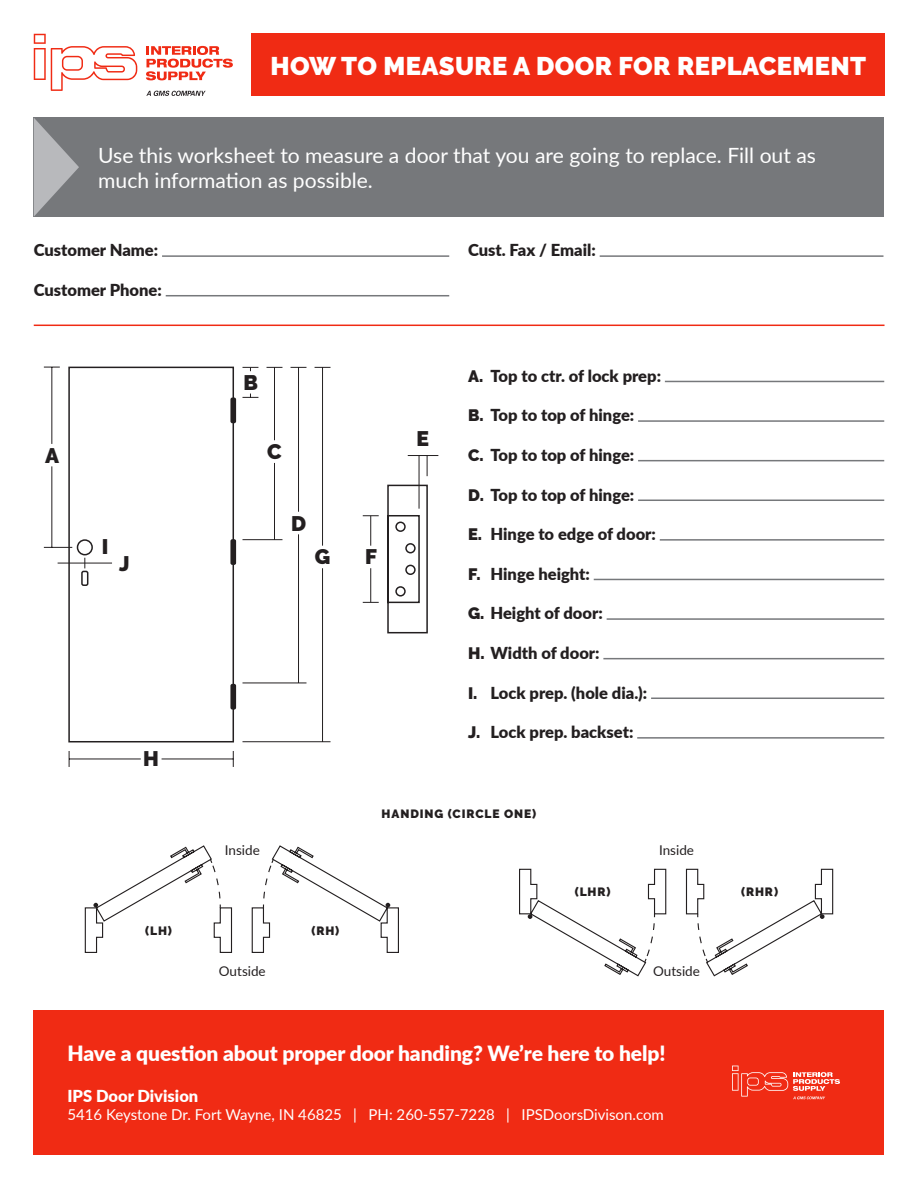
<style>
.page{position:relative;width:918px;height:1188px;background:#fff}
.page>*{position:absolute;margin:0;border:0;box-sizing:border-box;transform-origin:0 0}
.t1{font:900 25.5px "Raleway";letter-spacing:.015em;color:#fff}
.t2{font:21px/25.2px "Lato";color:#fff}
.t3{font:900 21px "Lato";letter-spacing:-.005em;color:#fff}
.t4{font:900 21px "Raleway";color:#231f20}
.t5{font:900 16.5px "Lato";color:#231f20}
.t6{font:900 16.5px "Lato";color:#fff}
.t7{font:15px "Lato";color:#fff}
.t8{font:13.5px "Lato";color:#231f20}
.t9{font:900 12px "Raleway";letter-spacing:.075em;color:#231f20}
.s1{font-family:"Raleway"}
</style>
<div class="page">
<hr style="left:162px;top:255px;width:287px;height:2px;background:#76787b">
<hr style="left:166px;top:295px;width:283px;height:1px;background:#76787b">
<hr style="left:600px;top:255px;width:284px;height:2px;background:#76787b">
<svg style="left:34px;top:34px;width:103px;height:57px"></svg>
<svg style="left:146px;top:46px;width:87px;height:34px"></svg>
<svg style="left:146px;top:91px;width:60px;height:5px"></svg>
<div style="left:251px;top:34px;width:634px;height:62px;background:#f02b14"></div>
<div style="left:34px;top:118px;width:850px;height:99px;background:#76787b"></div>
<svg style="left:34px;top:118px;width:45px;height:98px"></svg>
<hr style="left:34px;top:325px;width:851px;height:1px;background:#f02b14">
<div style="left:34px;top:1010px;width:850px;height:144px;background:#f02b14"></div>
<svg style="left:732px;top:1066px;width:108px;height:33px"></svg>
<svg style="left:251px;top:845px;width:148px;height:108px"></svg>
<svg style="left:84px;top:845px;width:149px;height:108px"></svg>
<svg style="left:685px;top:868px;width:149px;height:109px"></svg>
<svg style="left:519px;top:868px;width:148px;height:109px"></svg>
<hr style="left:665px;top:381px;width:219px;height:1px;background:#76787b">
<hr style="left:638px;top:420px;width:246px;height:2px;background:#76787b">
<hr style="left:638px;top:460px;width:246px;height:1px;background:#76787b">
<hr style="left:638px;top:500px;width:246px;height:1px;background:#76787b">
<hr style="left:660px;top:539px;width:224px;height:2px;background:#76787b">
<hr style="left:594px;top:579px;width:290px;height:1px;background:#76787b">
<hr style="left:607px;top:618px;width:277px;height:2px;background:#76787b">
<hr style="left:603px;top:658px;width:281px;height:1px;background:#76787b">
<hr style="left:651px;top:698px;width:233px;height:1px;background:#76787b">
<hr style="left:637px;top:737px;width:247px;height:2px;background:#76787b">
<div style="left:230px;top:398px;width:6px;height:25px;background:#231f20;border-radius:2px"></div>
<div style="left:230px;top:539px;width:6px;height:26px;background:#231f20;border-radius:2px"></div>
<div style="left:230px;top:684px;width:6px;height:26px;background:#231f20;border-radius:2px"></div>
<hr style="left:408px;top:455px;width:30px;height:1px;background:#231f20">
<svg style="left:363px;top:515px;width:16px;height:1px"></svg>
<svg style="left:363px;top:602px;width:16px;height:1px"></svg>
<svg style="left:243px;top:394px;width:15px;height:4px"></svg>
<hr style="left:162px;top:759px;width:71px;height:1px;background:#231f20">
<svg style="left:233px;top:751px;width:1px;height:16px"></svg>
<svg style="left:69px;top:751px;width:1px;height:16px"></svg>
<hr style="left:322px;top:367px;width:1px;height:179px;background:#231f20">
<svg style="left:315px;top:367px;width:16px;height:1px"></svg>
<hr style="left:243px;top:741px;width:88px;height:1px;background:#231f20">
<hr style="left:298px;top:367px;width:1px;height:145px;background:#231f20">
<svg style="left:291px;top:367px;width:15px;height:1px"></svg>
<hr style="left:243px;top:683px;width:63px;height:1px;background:#231f20">
<hr style="left:274px;top:367px;width:1px;height:73px;background:#231f20">
<svg style="left:267px;top:367px;width:15px;height:1px"></svg>
<hr style="left:243px;top:539px;width:39px;height:1px;background:#231f20">
<hr style="left:51px;top:367px;width:1px;height:77px;background:#231f20">
<svg style="left:44px;top:367px;width:16px;height:1px"></svg>
<svg style="left:44px;top:547px;width:28px;height:1px"></svg>
<hr style="left:58px;top:563px;width:54px;height:1px;background:#231f20">
<hr style="left:419px;top:456px;width:1px;height:53px;background:#231f20">
<svg style="left:427px;top:456px;width:1px;height:20px"></svg>
<hr style="left:274px;top:463px;width:1px;height:77px;background:#231f20">
<hr style="left:298px;top:534px;width:1px;height:149px;background:#231f20">
<hr style="left:322px;top:568px;width:1px;height:174px;background:#231f20">
<hr style="left:51px;top:466px;width:1px;height:81px;background:#231f20">
<hr style="left:69px;top:759px;width:72px;height:1px;background:#231f20">
<svg style="left:243px;top:367px;width:15px;height:4px"></svg>
<hr style="left:370px;top:516px;width:1px;height:30px;background:#231f20">
<hr style="left:370px;top:568px;width:1px;height:34px;background:#231f20">
<div style="left:68px;top:367px;width:166px;height:375px;border:2px solid #231f20"></div>
<svg style="left:387px;top:484px;width:41px;height:150px"></svg>
<div style="left:77px;top:539px;width:16px;height:16px;border:2px solid #231f20;border-radius:50%"></div>
<div style="left:81px;top:571px;width:7px;height:15px;border:2px solid #231f20;border-radius:2px"></div>
<p class="t1" style="left:270px;top:51px;width:597px">HOW TO MEASURE A DOOR FOR REPLACEMENT</p>
<p class="t2" style="left:98px;top:141px;width:719px">Use this worksheet to measure a door that you are going to replace. Fill out as much information as possible.</p>
<p class="t5" style="left:34px;top:238px;width:126px">Customer Name:</p>
<p class="t5" style="left:34px;top:278px;width:130px">Customer Phone:</p>
<p class="t4" style="left:45px;top:443px;width:16px">A</p>
<p class="t4" style="left:102px;top:535px;width:8px">I</p>
<p class="t4" style="left:119px;top:552px;width:12px">J</p>
<p class="t4" style="left:143px;top:747px;width:17px">H</p>
<p class="t9" style="left:145px;top:923px;width:28px">(LH)</p>
<p class="t5" style="left:468px;top:238px;width:129px">Cust. Fax / Email:</p>
<p class="t4" style="left:243px;top:370px;width:16px">B</p>
<p class="t4" style="left:267px;top:440px;width:16px">C</p>
<p class="t4" style="left:291px;top:511px;width:17px">D</p>
<p class="t4" style="left:315px;top:545px;width:17px">G</p>
<p class="t4" style="left:365px;top:545px;width:13px">F</p>
<p class="t4" style="left:416px;top:427px;width:14px">E</p>
<p class="t5" style="left:468px;top:363px;width:195px"><span class="s1">A.</span> Top to ctr. of lock prep:</p>
<p class="t5" style="left:468px;top:403px;width:168px"><span class="s1">B.</span> Top to top of hinge:</p>
<p class="t5" style="left:468px;top:443px;width:168px"><span class="s1">C.</span> Top to top of hinge:</p>
<p class="t5" style="left:468px;top:482px;width:168px"><span class="s1">D.</span> Top to top of hinge:</p>
<p class="t5" style="left:468px;top:522px;width:189px"><span class="s1">E.</span> Hinge to edge of door:</p>
<p class="t5" style="left:468px;top:561px;width:123px"><span class="s1">F.</span> Hinge height:</p>
<p class="t5" style="left:468px;top:601px;width:136px"><span class="s1">G.</span> Height of door:</p>
<p class="t5" style="left:468px;top:641px;width:133px"><span class="s1">H.</span> Width of door:</p>
<p class="t5" style="left:468px;top:680px;width:181px"><span class="s1">I.</span> Lock prep. (hole dia.):</p>
<p class="t5" style="left:468px;top:720px;width:167px"><span class="s1">J.</span> Lock prep. backset:</p>
<p class="t9" style="left:382px;top:806px;width:156px">HANDING (CIRCLE ONE)</p>
<p class="t8" style="left:225px;top:840px;width:36px">Inside</p>
<p class="t8" style="left:659px;top:840px;width:36px">Inside</p>
<p class="t9" style="left:311px;top:923px;width:29px">(RH)</p>
<p class="t9" style="left:575px;top:885px;width:38px">(LHR)</p>
<p class="t8" style="left:219px;top:962px;width:48px">Outside</p>
<p class="t8" style="left:653px;top:962px;width:48px">Outside</p>
<p class="t3" style="left:68px;top:1037px;width:600px">Have a question about proper door handing? We’re here to help!</p>
<p class="t6" style="left:68px;top:1084px;width:132px">IPS Door Division</p>
<p class="t7" style="left:68px;top:1104px;width:598px">5416 Keystone Dr. Fort Wayne, IN 46825 | PH: 260-557-7228 | IPSDoorsDivison.com</p>
<p class="t9" style="left:741px;top:885px;width:39px">(RHR)</p>
</div>
